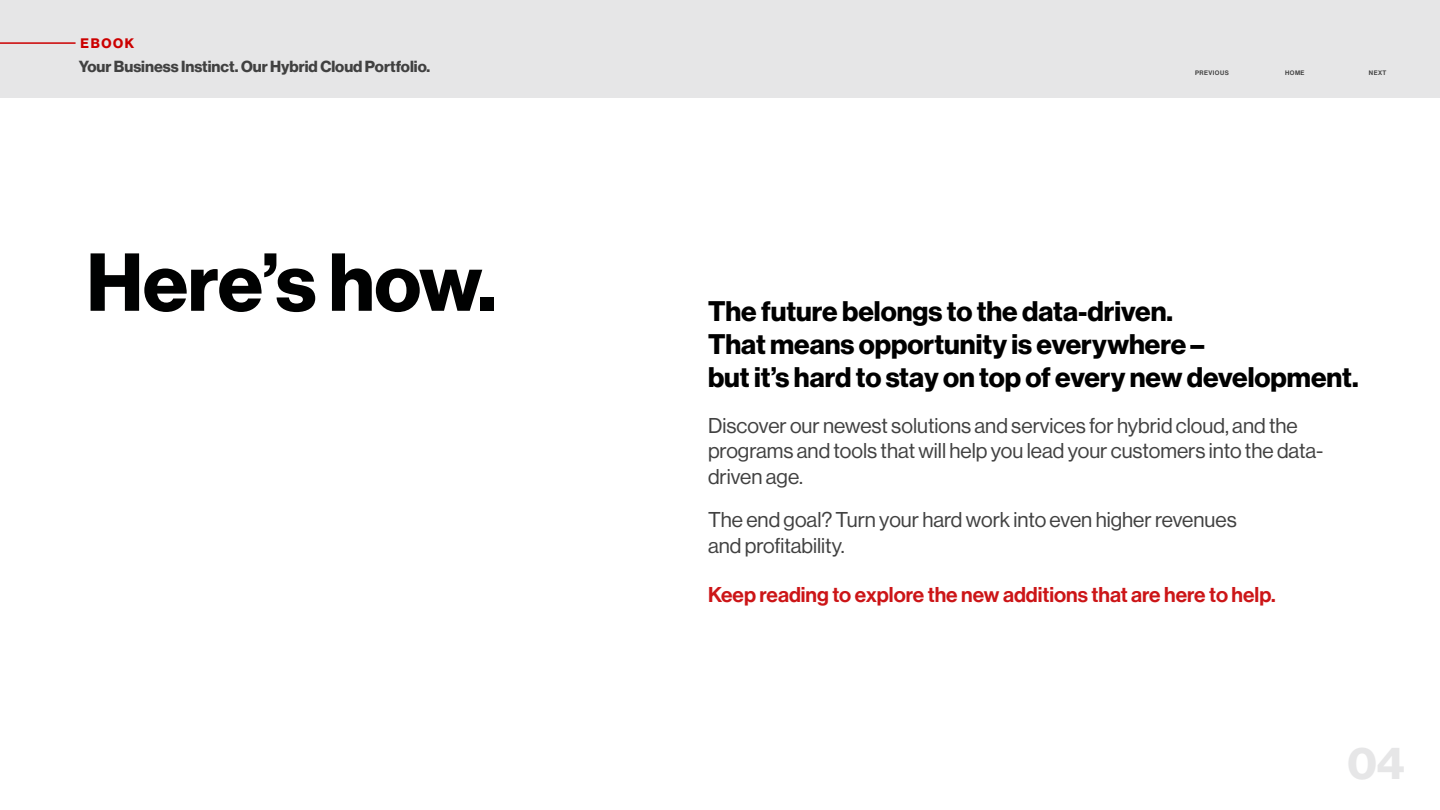
<style>
.page{position:relative;width:1440px;height:810px;background:#fff}
.page>*{position:absolute;margin:0;border:0;box-sizing:border-box;transform-origin:0 0}
.t1{font:80.25px "N Haas Grotesk DS Pro 75 Bd";color:#000101}
.t2{font:45px "N Haas Grotesk DS Pro 75 Bd";color:#e6e6e7}
.t3{font:27.75px/33.3px "N Haas Grotesk DS Pro 75 Bd";color:#000}
.t4{font:21px/25.5px "N Haas Grotesk DS Pro 55 Rg";color:#414141}
.t5{font:21px "N Haas Grotesk DS Pro 65 Md";color:#cc1517}
.t6{font:15.75px "N Haas Grotesk DS Pro 75 Bd";color:#414141}
.t7{font:13.5px "N Haas Grotesk DS Pro 75 Bd";letter-spacing:.115em;color:#c00}
.t8{font:6.38px "N Haas Grotesk DS Pro 65 Md";letter-spacing:.065em;color:#414141}
</style>
<div class="page">
<div style="left:0;top:0;width:1440px;height:98px;background:#e6e6e7"></div>
<hr style="left:0;top:42px;width:76px;height:2px;background:#c00">
<p class="t7" style="left:81px;top:35px;width:55px">EBOOK</p>
<p class="t6" style="left:79px;top:57px;width:353px">Your Business Instinct. Our Hybrid Cloud Portfolio.</p>
<h1 class="t1" style="left:87px;top:236px;width:412px">Here’s how.</h1>
<p class="t8" style="left:1195px;top:69px;width:35px">PREVIOUS</p>
<p class="t8" style="left:1285px;top:69px;width:21px">HOME</p>
<p class="t8" style="left:1369px;top:69px;width:19px">NEXT</p>
<h3 class="t3" style="left:708px;top:295px;width:652px">The future belongs to the data-driven.<br>That means opportunity is everywhere –<br>but it’s hard to stay on top of every new development.</h3>
<p class="t4" style="left:708px;top:413px;width:617px">Discover our newest solutions and services for hybrid cloud, and the programs and tools that will help you lead your customers into the data&shy;driven age.</p>
<p class="t4" style="left:708px;top:507px;width:530px">The end goal? Turn your hard work into even higher revenues and profitability.</p>
<p class="t5" style="left:708px;top:583px;width:569px">Keep reading to explore the new additions that are here to help.</p>
<h2 class="t2" style="left:1347px;top:736px;width:59px">04</h2>
</div>
